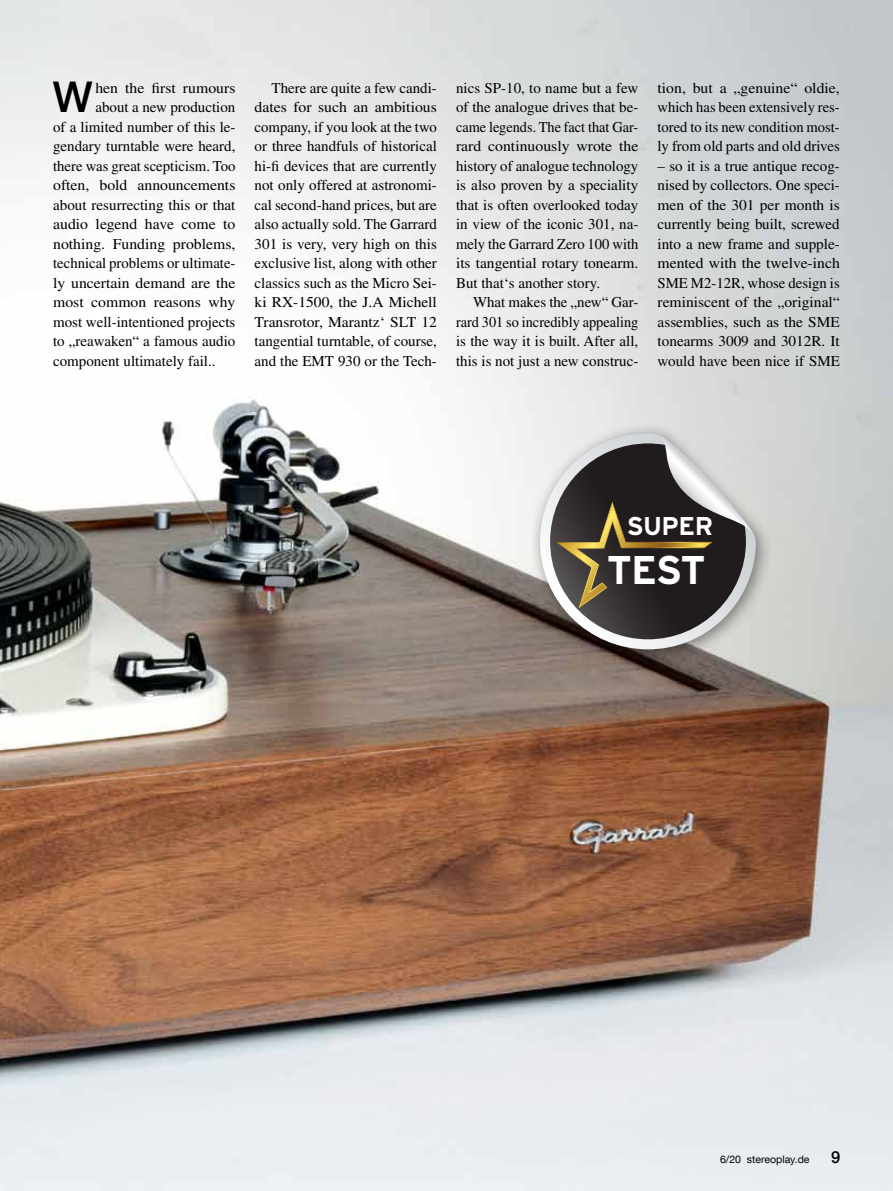
<style>
.page{position:relative;width:893px;height:1191px;background:#fff}
.page>*{position:absolute;margin:0;border:0;box-sizing:border-box;transform-origin:0 0}
.t1{font:500 42.3px "Helvetica Neue LT Com";color:#000}
.t2{font:700 40.05px "Interstate";color:#fff}
.t3{font:700 25.65px "Interstate";letter-spacing:-.02em;color:#fff}
.t4{font:500 16.5px "Helvetica Neue LT Com";color:#000}
.t5{font:15px/19.5px "Times LT Std";color:#000;text-align:justify}
.t6{font:15px/19.5px "Times LT Std";color:#000;text-align:justify;scale:1.05 1}
.t7{font:10.5px "Helvetica Neue LT Com";color:#000}
</style>
<div class="page">
<img style="left:0;top:0;width:893px;height:1191px">
<div style="left:529px;top:422px;width:244px;height:244px;background:#000;opacity:.45"></div>
<svg style="left:540px;top:433px;width:216px;height:216px"></svg>
<svg style="left:550px;top:435px;width:204px;height:204px;background:#6a6561"></svg>
<h1 class="t1" style="left:53px;top:72px;width:41px">W</h1>
<p class="t6" style="left:95px;top:78px;width:135px">hen the first rumours</p>
<p class="t5" style="left:95px;top:97px;width:142px">about a new production</p>
<p class="t5" style="left:53px;top:117px;width:184px">of a limited number of this le-</p>
<p class="t5" style="left:53px;top:136px;width:184px">gendary turntable were heard,</p>
<p class="t5" style="left:53px;top:156px;width:184px">there was great scepticism. Too</p>
<p class="t6" style="left:53px;top:175px;width:175px">often, bold announcements</p>
<p class="t5" style="left:53px;top:195px;width:184px">about resurrecting this or that</p>
<p class="t6" style="left:53px;top:214px;width:175px">audio legend have come to</p>
<p class="t6" style="left:53px;top:234px;width:175px">nothing. Funding problems,</p>
<p class="t5" style="left:53px;top:253px;width:184px">technical problems or ultimate-</p>
<p class="t6" style="left:53px;top:273px;width:175px">ly uncertain demand are the</p>
<p class="t6" style="left:53px;top:292px;width:175px">most common reasons why</p>
<p class="t5" style="left:53px;top:312px;width:184px">most well-intentioned projects</p>
<p class="t5" style="left:53px;top:331px;width:184px">to „reawaken“ a famous audio</p>
<p class="t5" style="left:53px;top:351px;width:164px">component ultimately fail..</p>
<p class="t5" style="left:255px;top:78px;width:184px;text-indent:17px">There are quite a few candi&shy;dates for such an ambitious company, if you look at the two or three handfuls of historical hi-fi devices that are currently not only offered at astronomi&shy;cal second-hand prices, but are also actually sold. The Garrard 301 is very, very high on this exclusive list, along with other classics such as the Micro Sei&shy;ki RX-1500, the J.A Michell Transrotor, Marantz‘ SLT 12 tangential turntable, of course, and the EMT 930 or the Tech-</p>
<p class="t5" style="left:456px;top:78px;width:184px">nics SP-10, to name but a few of the analogue drives that be&shy;came legends. The fact that Gar&shy;rard continuously wrote the history of analogue technology is also proven by a speciality that is often overlooked today in view of the iconic 301, na&shy;mely the Garrard Zero 100 with its tangential rotary tonearm.<br>But that‘s another story.</p>
<p class="t5" style="left:456px;top:292px;width:184px;text-indent:17px">What makes the „new“ Gar&shy;rard 301 so incredibly appealing is the way it is built. After all, this is not just a new construc-</p>
<p class="t6" style="left:657px;top:78px;width:175px">tion, but a „genuine“ oldie, which has been extensively res&shy;tored to its new condition most&shy;ly from old parts and old drives</p>
<p class="t5" style="left:657px;top:156px;width:184px">– so it is a true antique recog&shy;nised by collectors. One speci&shy;men of the 301 per month is currently being built, screwed into a new frame and supple&shy;mented with the twelve-inch SME M2-12R, whose design is reminiscent of the „original“ assemblies, such as the SME tonearms 3009 and 3012R. It would have been nice if SME</p>
<h3 class="t3" style="left:627px;top:510px;width:88px">SUPER</h3>
<h2 class="t2" style="left:607px;top:546px;width:100px">TEST</h2>
<p class="t7" style="left:720px;top:1152px;width:91px">6/20 stereoplay.de</p>
<p class="t4" style="left:831px;top:1147px;width:11px">9</p>
</div>
